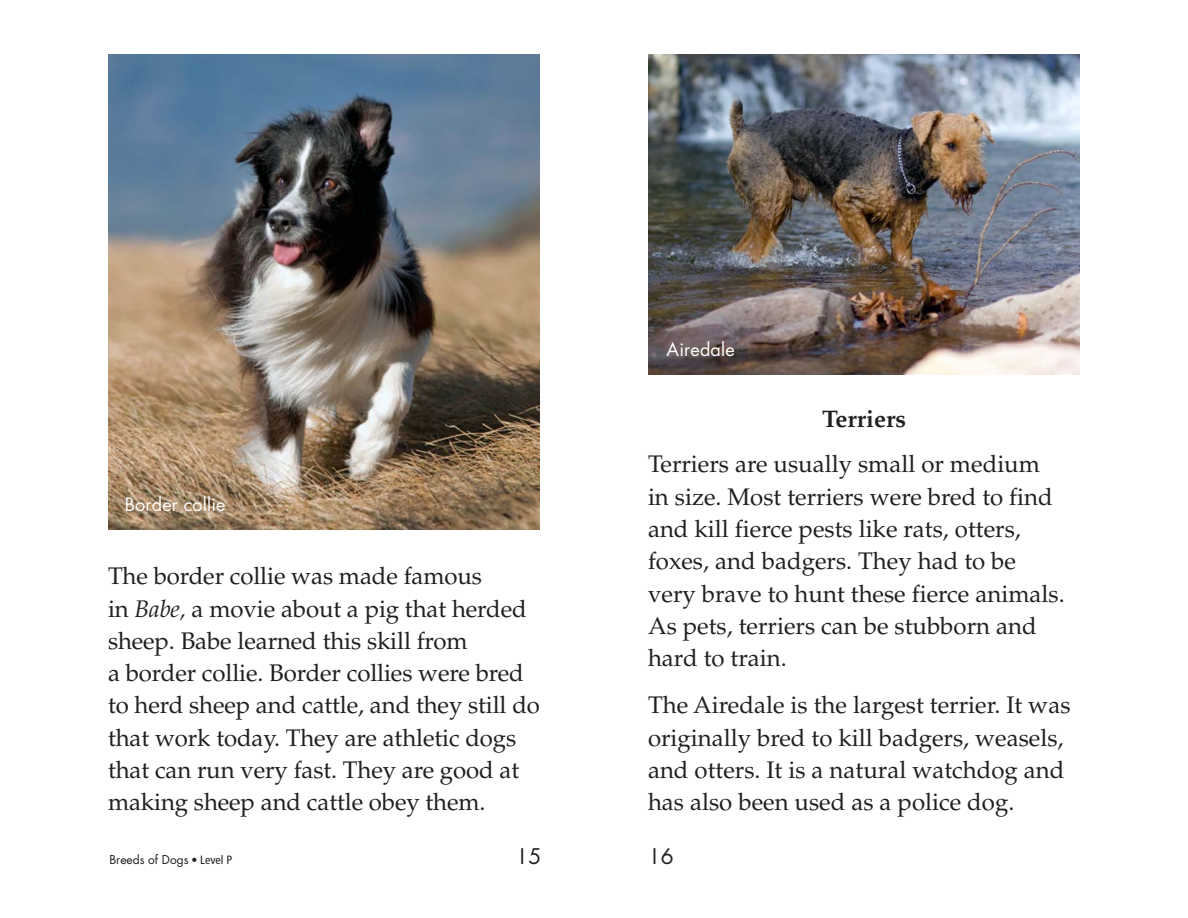
<style>
.page{position:relative;width:1188px;height:918px;background:#fff}
.page>*{position:absolute;margin:0;border:0;box-sizing:border-box;transform-origin:0 0}
.t1{font:24px/32.2px "Palatino LT Std";color:#231f20}
.t2{font:700 24px "Palatino LT Std";color:#231f20}
.t3{font:21px "Razfutura";color:#231f20}
.t4{font:18px "Futura Std";letter-spacing:.01em;color:#fff}
.t5{font:12px "Futura Std";color:#231f20}
.s1{font-style:italic}
.s2{font-family:"Frutiger LT Std";font-stretch:condensed}
</style>
<div class="page">
<img style="left:108px;top:54px;width:432px;height:475px">
<img style="left:648px;top:54px;width:432px;height:321px">
<p class="t4" style="left:125px;top:493px;width:102px">Border collie</p>
<p class="t1" style="left:108px;top:560px;width:434px">The border collie was made famous<br>in <span class="s1">Babe,</span> a movie about a pig that herded sheep. Babe learned this skill from<br>a border collie. Border collies were bred to herd sheep and cattle, and they still do that work today. They are athletic dogs that can run very fast. They are good at making sheep and cattle obey them.</p>
<p class="t4" style="left:667px;top:338px;width:70px">Airedale</p>
<p class="t2" style="left:822px;top:405px;width:85px">Terriers</p>
<p class="t1" style="left:648px;top:449px;width:418px">Terriers are usually small or medium in size. Most terriers were bred to find and kill fierce pests like rats, otters, foxes, and badgers. They had to be very brave to hunt these fierce animals.<br>As pets, terriers can be stubborn and hard to train.</p>
<p class="t1" style="left:648px;top:689px;width:424px">The Airedale is the largest terrier. It was originally bred to kill badgers, weasels, and otters. It is a natural watchdog and has also been used as a police dog.</p>
<p class="t5" style="left:110px;top:852px;width:124px">Breeds of Dogs <span class="s2">• Level P</span></p>
<p class="t3" style="left:516px;top:842px;width:27px">15</p>
<p class="t3" style="left:648px;top:842px;width:27px">16</p>
</div>
